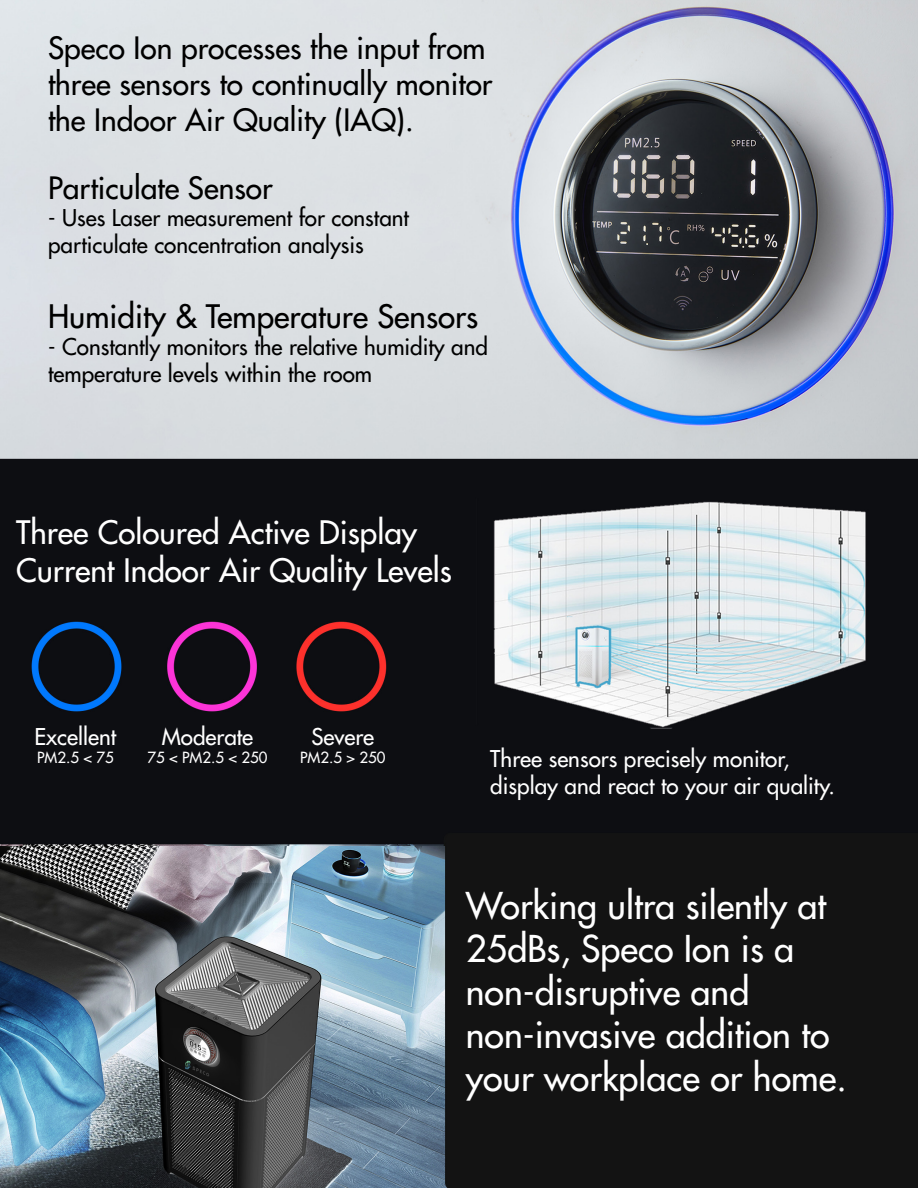
<style>
.page{position:relative;width:918px;height:1188px;background:#fff}
.page>*{position:absolute;margin:0;border:0;box-sizing:border-box;transform-origin:0 0}
.Paragraph_Style_3{font:36px/43.2px "Futura";color:#fff}
.Paragraph_Style_3-2{font:31.5px "Futura";color:#fff}
.Paragraph_Style_2{font:31.5px "Futura";color:#000}
.Paragraph_Style_2-2{font:30px "Futura";color:#000}
.Paragraph_Style_2-3{font:22.5px/27px "Futura";color:#000}
.Paragraph_Style_3-3{font:22.5px "Futura";color:#fff}
.Paragraph_Style_3-4{font:15px "Futura";color:#fff}
</style>
<div class="page">
<img style="left:0;top:846px;width:918px;height:342px">
<img style="left:0;top:0;width:918px;height:846px">
<p class="Paragraph_Style_2-2" style="left:48px;top:29px;width:439px">Speco Ion processes the input from</p>
<p class="Paragraph_Style_2-2" style="left:48px;top:65px;width:446px">three sensors to continually monitor</p>
<p class="Paragraph_Style_2-2" style="left:48px;top:101px;width:367px">the Indoor Air Quality (IAQ).</p>
<p class="Paragraph_Style_2-2" style="left:48px;top:169px;width:226px">Particulate Sensor</p>
<p class="Paragraph_Style_2-3" style="left:48px;top:204px;width:362px">- Uses Laser measurement for constant</p>
<p class="Paragraph_Style_2-3" style="left:48px;top:231px;width:317px">particulate concentration analysis</p>
<p class="Paragraph_Style_2" style="left:48px;top:297px;width:432px">Humidity &amp; Temperature Sensors</p>
<p class="Paragraph_Style_2-3" style="left:48px;top:333px;width:442px">- Constantly monitors the relative humidity and temperature levels within the room</p>
<p class="Paragraph_Style_3-2" style="left:16px;top:512px;width:403px">Three Coloured Active Display</p>
<p class="Paragraph_Style_3-2" style="left:16px;top:550px;width:437px">Current Indoor Air Quality Levels</p>
<p class="Paragraph_Style_3-3" style="left:35px;top:723px;width:83px">Excellent</p>
<p class="Paragraph_Style_3-4" style="left:37px;top:748px;width:78px">PM2.5 &lt; 75</p>
<p class="Paragraph_Style_3-3" style="left:162px;top:723px;width:93px">Moderate</p>
<p class="Paragraph_Style_3-4" style="left:148px;top:748px;width:121px">75 &lt; PM2.5 &lt; 250</p>
<p class="Paragraph_Style_3-3" style="left:311px;top:723px;width:64px">Severe</p>
<p class="Paragraph_Style_3-4" style="left:300px;top:748px;width:87px">PM2.5 &gt; 250</p>
<p class="Paragraph_Style_3-3" style="left:490px;top:745px;width:301px">Three sensors precisely monitor,</p>
<p class="Paragraph_Style_3-3" style="left:490px;top:772px;width:346px">display and react to your air quality.</p>
<p class="Paragraph_Style_3" style="left:466px;top:884px;width:362px">Working ultra silently at<br>25dBs, Speco Ion is a non-disruptive and</p>
<p class="Paragraph_Style_3" style="left:466px;top:1013px;width:383px">non-invasive addition to your workplace or home.</p>
</div>
